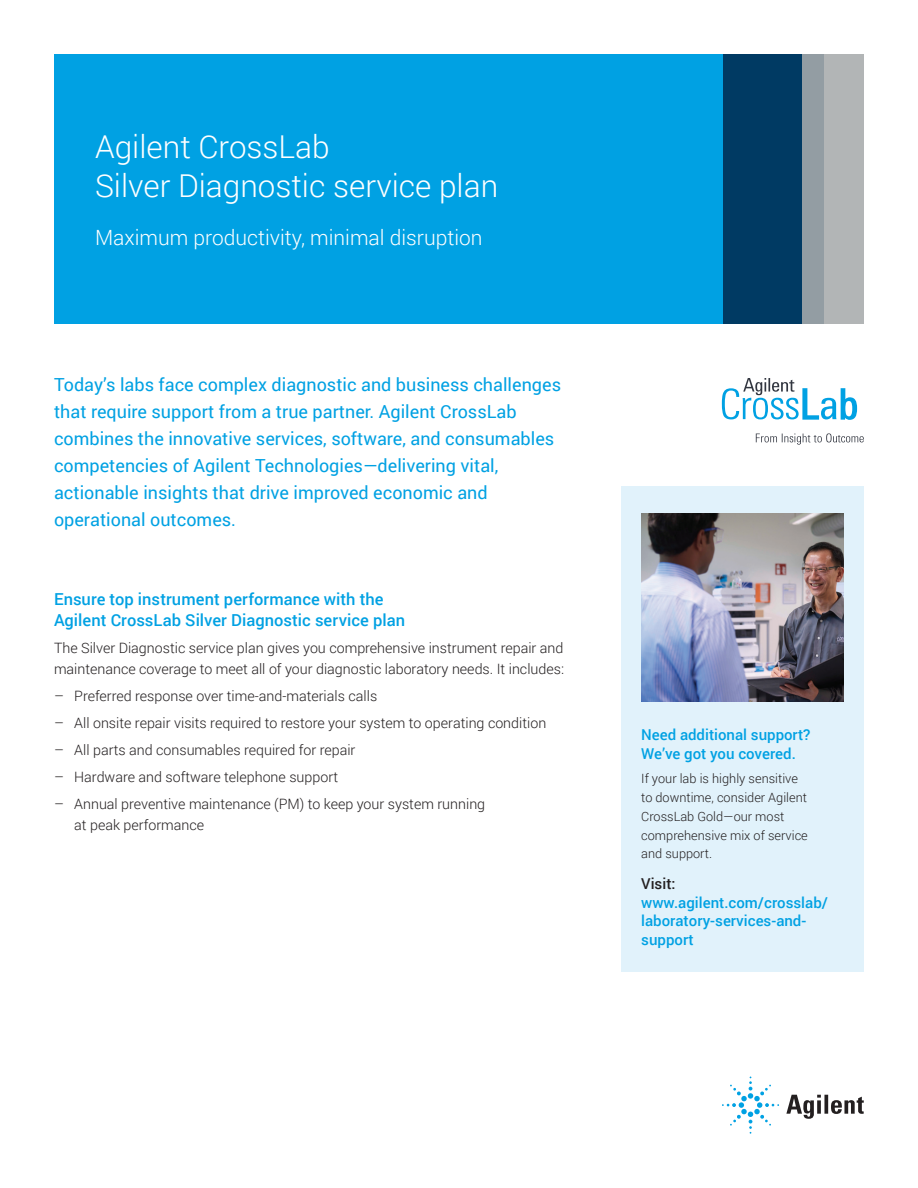
<style>
.page{position:relative;width:918px;height:1188px;background:#fff}
.page>*{position:absolute;margin:0;border:0;box-sizing:border-box;transform-origin:0 0}
.FLYER_front_photo_he{font:300 31.5px/39px "Roboto";color:#fff}
.FLYER_front_photo_su{font:300 21px "Roboto";color:#fff}
.FLYER_front_intro_te{font:18px/27px "Roboto";color:#00a1e3}
.FLYER_subhead_blue{font:500 16.5px/21px "Roboto";letter-spacing:.005em;color:#00a1e3}
.FLYER_Promo_Box_CTA{font:500 15px/18.8px "Roboto";color:#00a1e3}
.FLYER_Promo_Box_subh{font:500 15px/18.8px "Roboto";color:#00a1e3}
.FLYER_text_black{font:300 14.25px/21px "Roboto";color:#231f20}
.FLYER_Promo_Box_text{font:300 12.75px/18.8px "Roboto";color:#231f20}
.s1{color:#231f20}
</style>
<div class="page">
<div style="left:621px;top:486px;width:243px;height:485px;background:#e1f2fb"></div>
<div style="left:54px;top:54px;width:748px;height:270px;background:#00a1e3"></div>
<img style="left:641px;top:514px;width:203px;height:187px">
<div style="left:723px;top:54px;width:101px;height:270px;background:#003a63"></div>
<svg style="left:802px;top:54px;width:62px;height:270px;fill:#b2b5b6"></svg>
<svg style="left:756px;top:433px;width:108px;height:12px"></svg>
<svg style="left:722px;top:378px;width:135px;height:42px"></svg>
<svg style="left:786px;top:1095px;width:78px;height:24px"></svg>
<svg style="left:722px;top:1077px;width:57px;height:57px"></svg>
<p class="FLYER_front_photo_he" style="left:95px;top:126px;width:405px">Agilent CrossLab<br>Silver Diagnostic service plan</p>
<p class="FLYER_front_photo_su" style="left:95px;top:223px;width:389px">Maximum productivity, minimal disruption</p>
<p class="FLYER_front_intro_te" style="left:54px;top:370px;width:509px">Today’s labs face complex diagnostic and business challenges that require support from a true partner. Agilent CrossLab combines the innovative services, software, and consumables competencies of Agilent Technologies—delivering vital, actionable insights that drive improved economic and operational outcomes.</p>
<p class="FLYER_subhead_blue" style="left:54px;top:588px;width:353px">Ensure top instrument performance with the<br>Agilent CrossLab Silver Diagnostic service plan</p>
<p class="FLYER_text_black" style="left:54px;top:637px;width:512px">The Silver Diagnostic service plan gives you comprehensive instrument repair and maintenance coverage to meet all of your diagnostic laboratory needs. It includes:</p>
<p class="FLYER_text_black" style="left:54px;top:685px;width:325px">– Preferred response over time-and-materials calls</p>
<p class="FLYER_text_black" style="left:54px;top:712px;width:494px">– All onsite repair visits required to restore your system to operating condition</p>
<p class="FLYER_text_black" style="left:54px;top:739px;width:303px">– All parts and consumables required for repair</p>
<p class="FLYER_text_black" style="left:54px;top:766px;width:286px">– Hardware and software telephone support</p>
<p class="FLYER_text_black" style="left:74px;top:793px;width:413px;text-indent:-20px">– Annual preventive maintenance (PM) to keep your system running at peak performance</p>
<p class="FLYER_Promo_Box_subh" style="left:641px;top:725px;width:171px">Need additional support?<br>We’ve got you covered.</p>
<p class="FLYER_Promo_Box_text" style="left:641px;top:769px;width:168px">If your lab is highly sensitive to downtime, consider Agilent<br>CrossLab Gold—our most comprehensive mix of service and support.</p>
<p class="FLYER_Promo_Box_CTA" style="left:641px;top:874px;width:188px"><span class="s1">Visit: </span>www.agilent.com/crosslab/ laboratory-services-and&shy;support</p>
</div>
